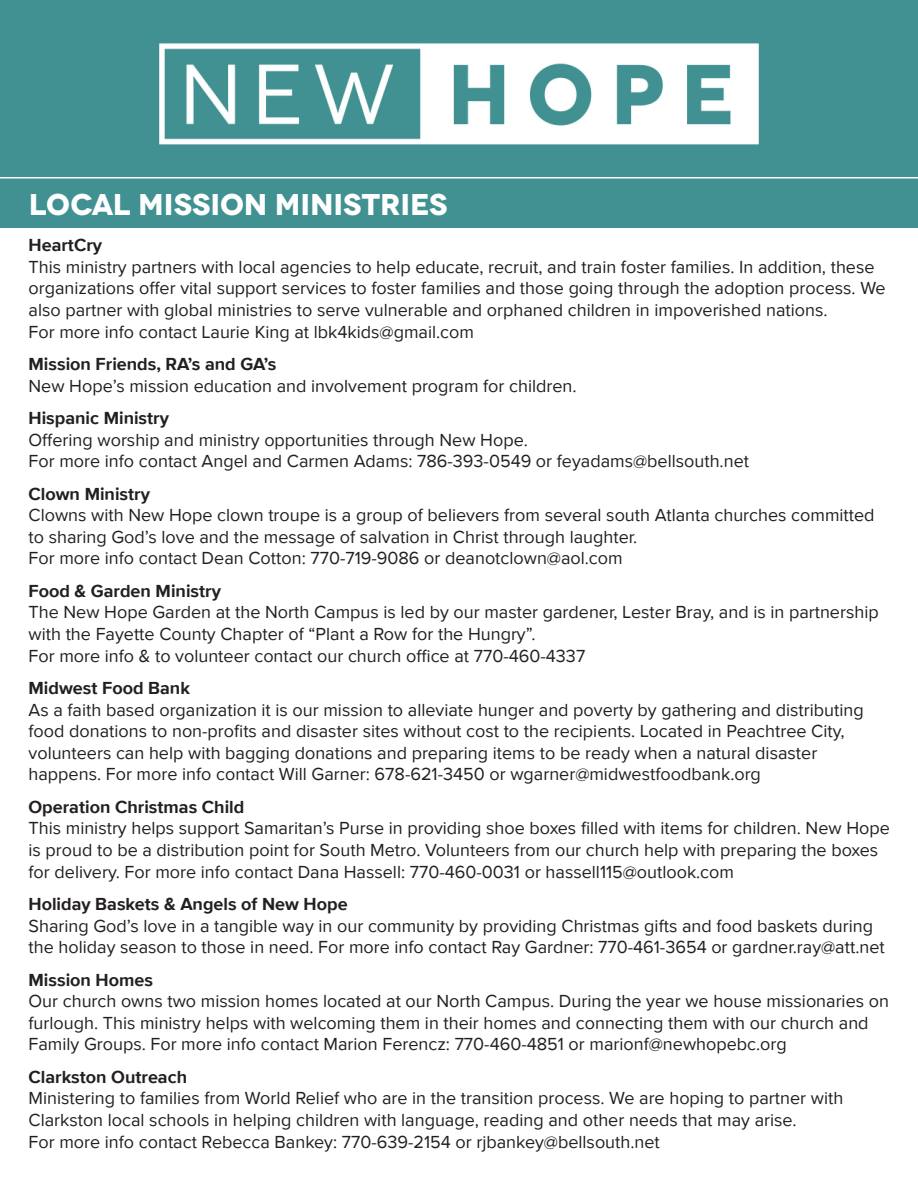
<style>
.page{position:relative;width:918px;height:1188px;background:#fff}
.page>*{position:absolute;margin:0;border:0;box-sizing:border-box;transform-origin:0 0}
.t1{font:700 30px "Novecentowide";color:#fff}
.t2{font:18px/21.6px "Proxima Nova";color:#231f20}
.t3{font:700 18px "Proxima Nova";color:#231f20}
</style>
<div class="page">
<div style="left:0;top:178px;width:918px;height:50px;background:#419192"></div>
<img style="left:1px;top:0;width:916px;height:176px">
<h1 class="t1" style="left:29px;top:187px;width:420px">LOCAL MISSION MINISTRIES</h1>
<p class="t3" style="left:29px;top:238px;width:75px">HeartCry</p>
<p class="t2" style="left:29px;top:257px;width:859px">This ministry partners with local agencies to help educate, recruit, and train foster families. In addition, these organizations offer vital support services to foster families and those going through the adoption process. We also partner with global ministries to serve vulnerable and orphaned children in impoverished nations.<br>For more info contact Laurie King at lbk4kids@gmail.com</p>
<p class="t3" style="left:29px;top:356px;width:249px">Mission Friends, RA’s and GA’s</p>
<p class="t2" style="left:29px;top:374px;width:550px">New Hope’s mission education and involvement program for children.</p>
<p class="t3" style="left:29px;top:410px;width:142px">Hispanic Ministry</p>
<p class="t2" style="left:29px;top:428px;width:722px">Offering worship and ministry opportunities through New Hope.<br>For more info contact Angel and Carmen Adams: 786-393-0549 or feyadams@bellsouth.net</p>
<p class="t3" style="left:29px;top:486px;width:123px">Clown Ministry</p>
<p class="t2" style="left:29px;top:504px;width:848px">Clowns with New Hope clown troupe is a group of believers from several south Atlanta churches committed to sharing God’s love and the message of salvation in Christ through laughter.<br>For more info contact Dean Cotton: 770-719-9086 or deanotclown@aol.com</p>
<p class="t3" style="left:29px;top:583px;width:194px">Food &amp; Garden Ministry</p>
<p class="t2" style="left:29px;top:603px;width:852px">The New Hope Garden at the North Campus is led by our master gardener, Lester Bray, and is in partnership with the Fayette County Chapter of “Plant a Row for the Hungry”.<br>For more info &amp; to volunteer contact our church office at 770-460-4337</p>
<p class="t3" style="left:29px;top:680px;width:163px">Midwest Food Bank</p>
<p class="t2" style="left:29px;top:698px;width:837px">As a faith based organization it is our mission to alleviate hunger and poverty by gathering and distributing food donations to non-profits and disaster sites without cost to the recipients. Located in Peachtree City, volunteers can help with bagging donations and preparing items to be ready when a natural disaster happens. For more info contact Will Garner: 678-621-3450 or wgarner@midwestfoodbank.org</p>
<p class="t3" style="left:29px;top:799px;width:217px">Operation Christmas Child</p>
<p class="t2" style="left:29px;top:817px;width:863px">This ministry helps support Samaritan’s Purse in providing shoe boxes filled with items for children. New Hope is proud to be a distribution point for South Metro. Volunteers from our church help with preparing the boxes for delivery. For more info contact Dana Hassell: 770-460-0031 or hassell115@outlook.com</p>
<p class="t3" style="left:29px;top:896px;width:321px">Holiday Baskets &amp; Angels of New Hope</p>
<p class="t2" style="left:29px;top:914px;width:858px">Sharing God’s love in a tangible way in our community by providing Christmas gifts and food baskets during the holiday season to those in need. For more info contact Ray Gardner: 770-461-3654 or gardner.ray@att.net</p>
<p class="t3" style="left:29px;top:972px;width:126px">Mission Homes</p>
<p class="t2" style="left:29px;top:991px;width:862px">Our church owns two mission homes located at our North Campus. During the year we house missionaries on furlough. This ministry helps with welcoming them in their homes and connecting them with our church and<br>Family Groups. For more info contact Marion Ferencz: 770-460-4851 or marionf@newhopebc.org</p>
<p class="t3" style="left:29px;top:1069px;width:160px">Clarkston Outreach</p>
<p class="t2" style="left:29px;top:1087px;width:816px">Ministering to families from World Relief who are in the transition process. We are hoping to partner with<br>Clarkston local schools in helping children with language, reading and other needs that may arise.<br>For more info contact Rebecca Bankey: 770-639-2154 or rjbankey@bellsouth.net</p>
</div>
